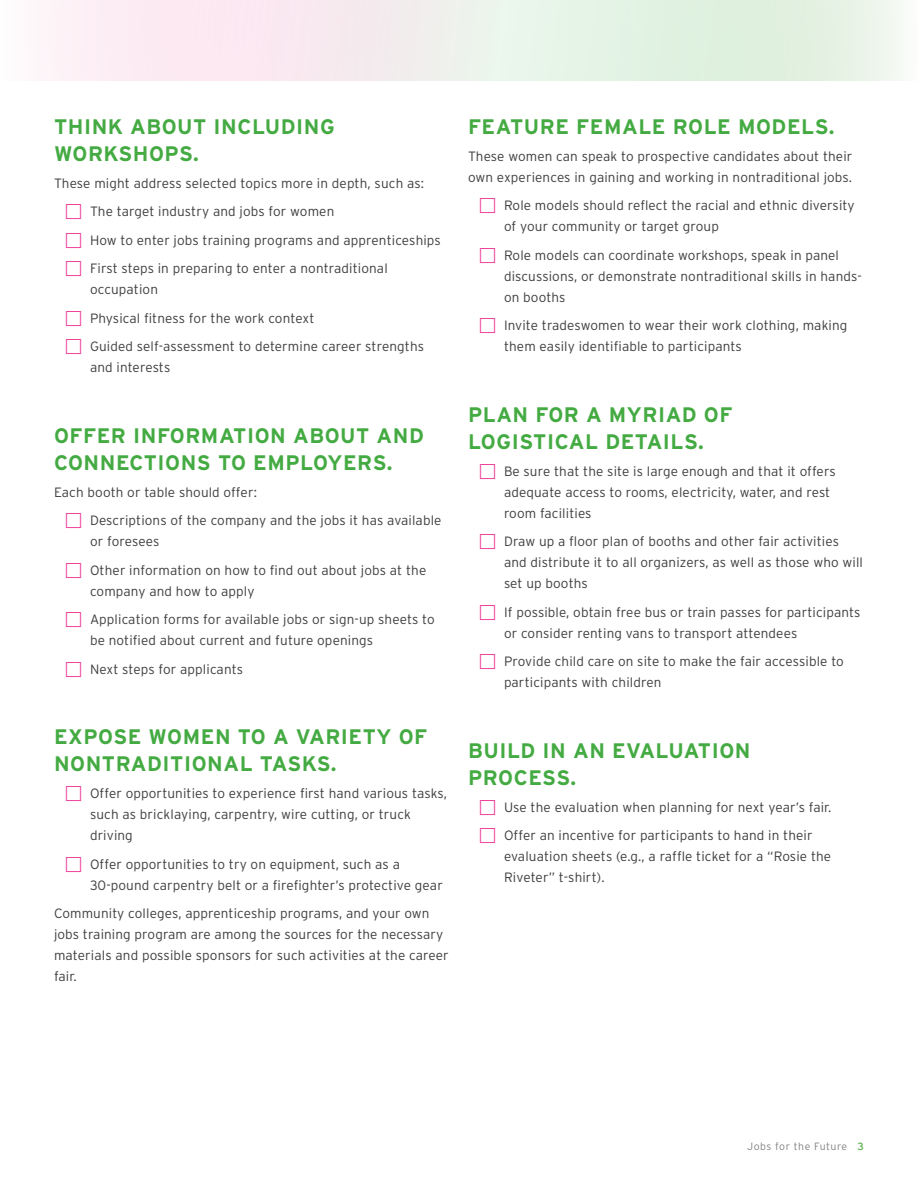
<style>
.page{position:relative;width:918px;height:1188px;background:#fff}
.page>*{position:absolute;margin:0;border:0;box-sizing:border-box;transform-origin:0 0}
.header_2{font:700 21px/27px "Interstate";letter-spacing:.025em;color:#44aa42}
.copy{font:300 13.5px/21px "Interstate";letter-spacing:.01em;color:#3e3e3f}
.Discussion{font:300 10.5px "Interstate";letter-spacing:.05em;color:#808285}
.s1{font-weight:400;color:#5db04f}
</style>
<div class="page">
<svg style="left:49px;top:0;width:853px;height:80px;background:#eeefea"></svg>
<p class="header_2" style="left:54px;top:113px;width:282px">THINK ABOUT INCLUDING<br>WORKSHOPS.</p>
<p class="copy" style="left:54px;top:173px;width:372px">These might address selected topics more in depth, such as:</p>
<p class="copy" style="left:90px;top:201px;width:246px">The target industry and jobs for women</p>
<p class="copy" style="left:90px;top:230px;width:352px">How to enter jobs training programs and apprenticeships</p>
<p class="copy" style="left:90px;top:258px;width:299px">First steps in preparing to enter a nontraditional occupation</p>
<p class="copy" style="left:90px;top:308px;width:226px">Physical fitness for the work context</p>
<p class="copy" style="left:90px;top:336px;width:336px">Guided self-assessment to determine career strengths and interests</p>
<p class="header_2" style="left:54px;top:422px;width:371px">OFFER INFORMATION ABOUT AND<br>CONNECTIONS TO EMPLOYERS.</p>
<p class="copy" style="left:54px;top:482px;width:205px">Each booth or table should offer:</p>
<p class="copy" style="left:90px;top:510px;width:353px">Descriptions of the company and the jobs it has available or foresees</p>
<p class="copy" style="left:90px;top:560px;width:338px">Other information on how to find out about jobs at the company and how to apply</p>
<p class="copy" style="left:90px;top:609px;width:346px">Application forms for available jobs or sign-up sheets to be notified about current and future openings</p>
<p class="copy" style="left:90px;top:659px;width:155px">Next steps for applicants</p>
<p class="header_2" style="left:54px;top:723px;width:375px">EXPOSE WOMEN TO A VARIETY OF<br>NONTRADITIONAL TASKS.</p>
<p class="copy" style="left:90px;top:783px;width:359px">Offer opportunities to experience first hand various tasks, such as bricklaying, carpentry, wire cutting, or truck driving</p>
<p class="copy" style="left:90px;top:854px;width:354px">Offer opportunities to try on equipment, such as a<br>30-pound carpentry belt or a firefighter’s protective gear</p>
<p class="copy" style="left:54px;top:903px;width:396px">Community colleges, apprenticeship programs, and your own jobs training program are among the sources for the necessary materials and possible sponsors for such activities at the career fair.</p>
<p class="header_2" style="left:468px;top:113px;width:368px">FEATURE FEMALE ROLE MODELS.</p>
<p class="copy" style="left:468px;top:146px;width:386px">These women can speak to prospective candidates about their own experiences in gaining and working in nontraditional jobs.</p>
<p class="copy" style="left:504px;top:195px;width:352px">Role models should reflect the racial and ethnic diversity of your community or target group</p>
<p class="copy" style="left:504px;top:245px;width:359px">Role models can coordinate workshops, speak in panel discussions, or demonstrate nontraditional skills in hands&shy;on booths</p>
<p class="copy" style="left:504px;top:315px;width:345px">Invite tradeswomen to wear their work clothing, making them easily identifiable to participants</p>
<p class="header_2" style="left:468px;top:401px;width:266px">PLAN FOR A MYRIAD OF<br>LOGISTICAL DETAILS.</p>
<p class="copy" style="left:504px;top:461px;width:333px">Be sure that the site is large enough and that it offers adequate access to rooms, electricity, water, and rest room facilities</p>
<p class="copy" style="left:504px;top:531px;width:361px">Draw up a floor plan of booths and other fair activities and distribute it to all organizers, as well as those who will set up booths</p>
<p class="copy" style="left:504px;top:602px;width:358px">If possible, obtain free bus or train passes for participants or consider renting vans to transport attendees</p>
<p class="copy" style="left:504px;top:651px;width:341px">Provide child care on site to make the fair accessible to participants with children</p>
<p class="header_2" style="left:468px;top:737px;width:284px">BUILD IN AN EVALUATION<br>PROCESS.</p>
<p class="copy" style="left:504px;top:797px;width:329px">Use the evaluation when planning for next year’s fair.</p>
<p class="copy" style="left:504px;top:825px;width:329px">Offer an incentive for participants to hand in their evaluation sheets (e.g., a raffle ticket for a “Rosie the<br>Riveter” t-shirt).</p>
<p class="Discussion" style="left:747px;top:1140px;width:118px">Jobs for the Future <span class="s1">3</span></p>
</div>
